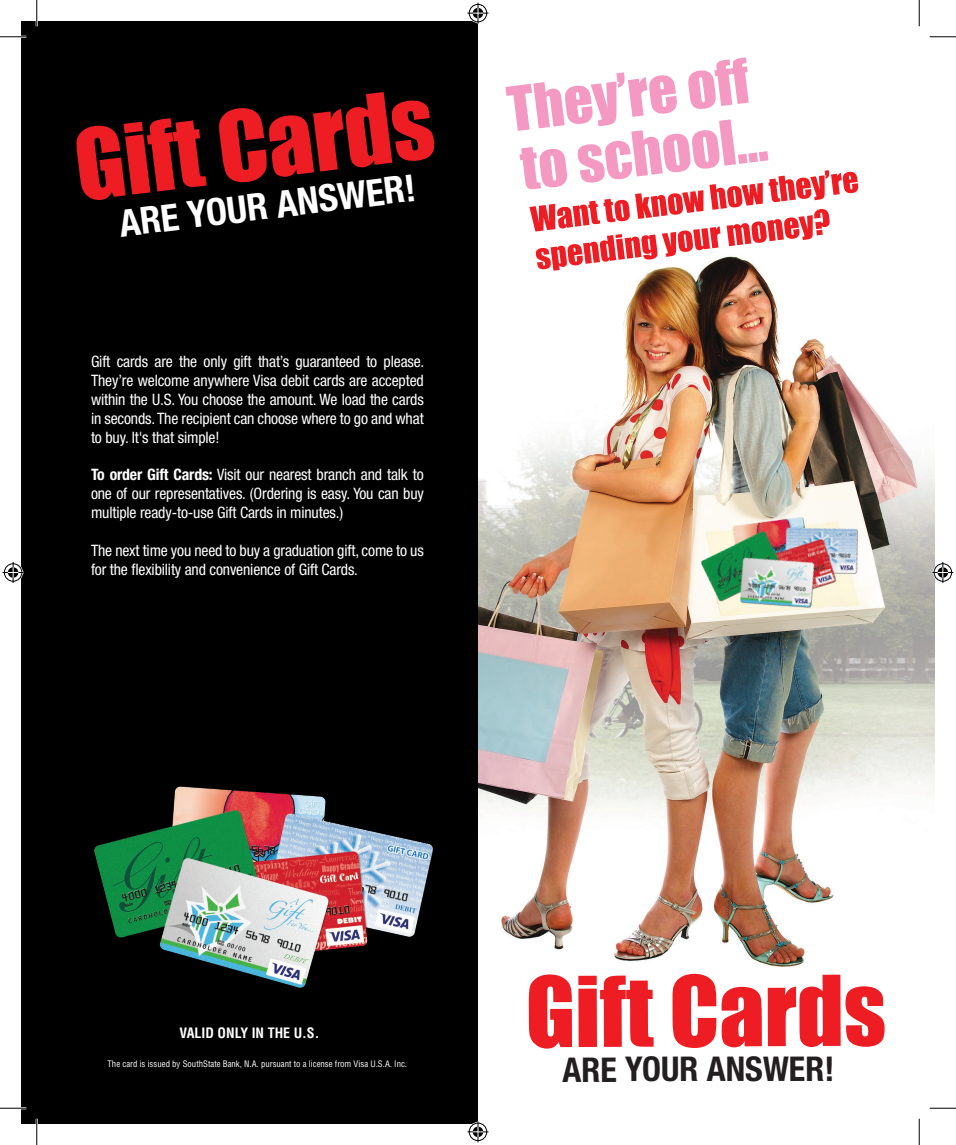
<style>
.page{position:relative;width:956px;height:1145px;background:#fff}
.page>*{position:absolute;margin:0;border:0;box-sizing:border-box;transform-origin:0 0}
.t1{font:700 condensed 37.45px "Helvetica Neue LT Std";color:#fff}
.t2{font:700 condensed 34.12px "Helvetica Neue LT Std";letter-spacing:-.005em;color:#231f20}
.t3{font:condensed 15.75px/18.9px "Helvetica Neue LT Std";letter-spacing:-.01em;color:#fff;text-align:justify}
.t4{font:700 condensed 14px "Helvetica LT Std";color:#fff}
.t5{font:condensed 8.75px "Helvetica LT Std";color:#fff}
.s1{font-weight:700}
</style>
<div class="page">
<img style="left:478px;top:26px;width:456px;height:1023px">
<div style="left:21px;top:21px;width:457px;height:1103px;background:#000"></div>
<img style="left:669px;top:472px;width:219px;height:183px">
<img style="left:94px;top:786px;width:339px;height:202px">
<svg style="left:505px;top:57px;width:353px;height:214px"></svg>
<svg style="left:76px;top:92px;width:358px;height:109px"></svg>
<svg style="left:529px;top:974px;width:43px;height:74px"></svg>
<svg style="left:578px;top:975px;width:75px;height:72px"></svg>
<svg style="left:672px;top:973px;width:89px;height:75px"></svg>
<svg style="left:767px;top:974px;width:117px;height:73px"></svg>
<hr style="left:0;top:36px;width:26px;height:2px;background:#fff">
<hr style="left:929px;top:36px;width:27px;height:2px;background:#fff">
<hr style="left:0;top:1107px;width:26px;height:2px;background:#fff">
<hr style="left:36px;top:0;width:2px;height:26px;background:#fff">
<hr style="left:36px;top:1118px;width:2px;height:26px;background:#fff">
<svg style="left:0;top:36px;width:26px;height:1px"></svg>
<svg style="left:929px;top:36px;width:27px;height:1px"></svg>
<svg style="left:0;top:1107px;width:26px;height:1px"></svg>
<svg style="left:929px;top:1107px;width:27px;height:1px"></svg>
<svg style="left:36px;top:0;width:1px;height:26px"></svg>
<svg style="left:36px;top:1118px;width:1px;height:26px"></svg>
<svg style="left:918px;top:0;width:1px;height:26px"></svg>
<svg style="left:918px;top:1118px;width:1px;height:26px"></svg>
<svg style="left:467px;top:3px;width:21px;height:21px"></svg>
<svg style="left:467px;top:1121px;width:21px;height:21px"></svg>
<svg style="left:3px;top:562px;width:21px;height:21px"></svg>
<svg style="left:932px;top:562px;width:21px;height:21px"></svg>
<p class="t1" style="left:117px;top:201px;width:300px;rotate:-7deg">ARE YOUR ANSWER!</p>
<p class="t3" style="left:91px;top:352px;width:335px">Gift cards are the only gift that’s guaranteed to please.<br>They’re welcome anywhere Visa debit cards are accepted within the U.S. You choose the amount. We load the cards in seconds. The recipient can choose where to go and what to buy. It's that simple!</p>
<p class="t3" style="left:91px;top:465px;width:334px"><span class="s1">To order Gift Cards:</span> Visit our nearest branch and talk to one of our representatives. (Ordering is easy. You can buy multiple ready-to-use Gift Cards in minutes.)</p>
<p class="t3" style="left:91px;top:541px;width:334px">The next time you need to buy a graduation gift, come to us for the flexibility and convenience of Gift Cards.</p>
<p class="t4" style="left:179px;top:1024px;width:141px">VALID ONLY IN THE U.S.</p>
<p class="t5" style="left:108px;top:1058px;width:301px">The card is issued by SouthState Bank, N.A. pursuant to a license from Visa U.S.A. Inc.</p>
<p class="t2" style="left:562px;top:1048px;width:273px">ARE YOUR ANSWER!</p>
</div>
